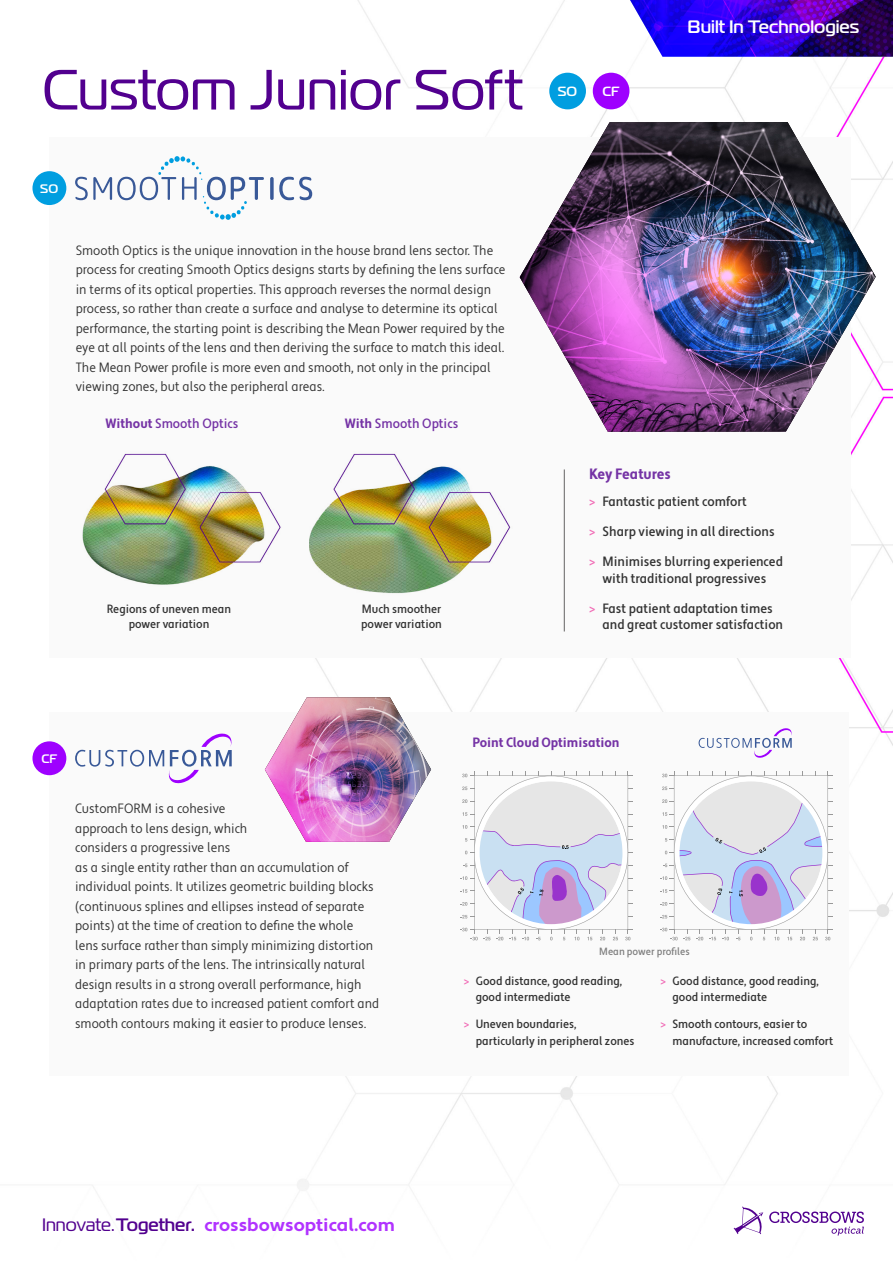
<style>
.page{position:relative;width:893px;height:1263px;background:#fff}
.page>*{position:absolute;margin:0;border:0;box-sizing:border-box;transform-origin:0 0}
.t1{font:56.7px "Magistral";color:#52008f}
.t2{font:700 18px "Apertura";color:#b133ff}
.t3{font:500 18px "Magistral";color:#fff}
.t4{font:18px "Magistral";color:#52008f}
.t5{font:700 condensed 15px "Apertura";color:#7533a5}
.t6{font:condensed 13.5px/19.5px "Apertura";color:#333}
.t7{font:500 condensed 13.5px/16.5px "Apertura";color:#333;text-align:center}
.t8{font:500 condensed 13.5px "Apertura";color:#7533a5}
.t9{font:700 condensed 13.5px "Apertura";color:#7533a5}
.t10{font:500 13.35px "Magistral";color:#fff}
.t11{font:500 12.3px "Magistral";color:#fff}
.t12{font:500 condensed 12px/16.5px "Apertura";color:#333}
.t13{font:500 condensed 10.5px "Apertura";color:#808080}
.s1{font-weight:700}
.s2{color:#f16cb6}
.s3{font-weight:500}
</style>
<div class="page">
<svg style="left:734px;top:1206px;width:29px;height:28px"></svg>
<svg style="left:769px;top:1211px;width:95px;height:24px"></svg>
<div style="left:49px;top:138px;width:802px;height:520px;background:#fafafa"></div>
<svg style="left:270px;top:177px;width:42px;height:23px"></svg>
<svg style="left:75px;top:156px;width:189px;height:64px"></svg>
<div style="left:32px;top:171px;width:34px;height:34px;background:#009ee0;border-radius:50%"></div>
<hr style="left:564px;top:469px;width:1px;height:162px;background:#646363">
<div style="left:49px;top:712px;width:800px;height:363px;background:#fafafa"></div>
<svg style="left:75px;top:733px;width:157px;height:51px"></svg>
<div style="left:32px;top:741px;width:34px;height:34px;background:#9e00ff;border-radius:50%"></div>
<img style="left:265px;top:697px;width:166px;height:145px">
<div style="left:549px;top:73px;width:37px;height:36px;background:#009ee0;border-radius:50%"></div>
<div style="left:593px;top:73px;width:36px;height:36px;background:#9e00ff;border-radius:50%"></div>
<img style="left:520px;top:122px;width:356px;height:310px">
<img style="left:82px;top:453px;width:199px;height:132px">
<img style="left:309px;top:431px;width:214px;height:163px">
<svg style="left:699px;top:728px;width:93px;height:30px"></svg>
<svg style="left:460px;top:771px;width:172px;height:169px"></svg>
<svg style="left:660px;top:771px;width:172px;height:169px"></svg>
<img style="left:630px;top:0;width:263px;height:57px">
<p class="t1" style="left:42px;top:55px;width:482px">Custom Junior Soft</p>
<p class="t11" style="left:40px;top:181px;width:19px">SO</p>
<p class="t6" style="left:76px;top:241px;width:431px">Smooth Optics is the unique innovation in the house brand lens sector. The process for creating Smooth Optics designs starts by defining the lens surface in terms of its optical properties. This approach reverses the normal design process, so rather than create a surface and analyse to determine its optical performance, the starting point is describing the Mean Power required by the eye at all points of the lens and then deriving the surface to match this ideal.<br>The Mean Power profile is more even and smooth, not only in the principal viewing zones, but also the peripheral areas.</p>
<p class="t8" style="left:105px;top:416px;width:135px"><span class="s1">Without</span> Smooth Optics</p>
<p class="t8" style="left:345px;top:416px;width:115px"><span class="s1">With</span> Smooth Optics</p>
<p class="t12" style="left:107px;top:601px;width:126px;line-height:15px;text-align:center">Regions of uneven mean power variation</p>
<p class="t12" style="left:361px;top:601px;width:82px;line-height:15px">Much smoother power variation</p>
<p class="t10" style="left:558px;top:83px;width:21px">SO</p>
<p class="t10" style="left:602px;top:83px;width:19px">CF</p>
<p class="t3" style="left:688px;top:16px;width:173px">Built In Technologies</p>
<p class="t5" style="left:589px;top:465px;width:83px">Key Features</p>
<p class="t7" style="left:589px;top:494px;width:159px"><span class="s2">&gt;</span> Fantastic patient comfort</p>
<p class="t7" style="left:589px;top:524px;width:187px"><span class="s2">&gt;</span> Sharp viewing in all directions</p>
<p class="t7" style="left:589px;top:554px;width:195px"><span class="s2">&gt;</span> Minimises blurring experienced with traditional progressives</p>
<p class="t7" style="left:602px;top:600px;width:182px;text-align:left;text-indent:-14px"><span class="s2">&gt;</span> Fast patient adaptation times and great customer satisfaction</p>
<p class="t11" style="left:41px;top:751px;width:17px">CF</p>
<p class="t6" style="left:75px;top:799px;width:305px">CustomFORM is a cohesive<br>approach to lens design, which<br>considers a progressive lens<br>as a single entity rather than an accumulation of individual points. It utilizes geometric building blocks (continuous splines and ellipses instead of separate points) at the time of creation to define the whole lens surface rather than simply minimizing distortion in primary parts of the lens. The intrinsically natural design results in a strong overall performance, high adaptation rates due to increased patient comfort and smooth contours making it easier to produce lenses.</p>
<p class="t4" style="left:42px;top:1213px;width:155px">Innovate. <span class="s3">Together.</span></p>
<p class="t2" style="left:204px;top:1214px;width:192px">crossbowsoptical.com</p>
<p class="t9" style="left:472px;top:734px;width:149px">Point Cloud Optimisation</p>
<p class="t13" style="left:599px;top:945px;width:92px">Mean power profiles</p>
<p class="t12" style="left:476px;top:973px;width:148px;text-indent:-12px"><span class="s2">&gt;</span> Good distance, good reading, good intermediate</p>
<p class="t12" style="left:476px;top:1016px;width:160px;text-indent:-12px"><span class="s2">&gt;</span> Uneven boundaries, particularly in peripheral zones</p>
<p class="t12" style="left:672px;top:973px;width:148px;text-indent:-12px"><span class="s2">&gt;</span> Good distance, good reading, good intermediate</p>
<p class="t12" style="left:672px;top:1016px;width:162px;text-indent:-12px"><span class="s2">&gt;</span> Smooth contours, easier to manufacture, increased comfort</p>
</div>
